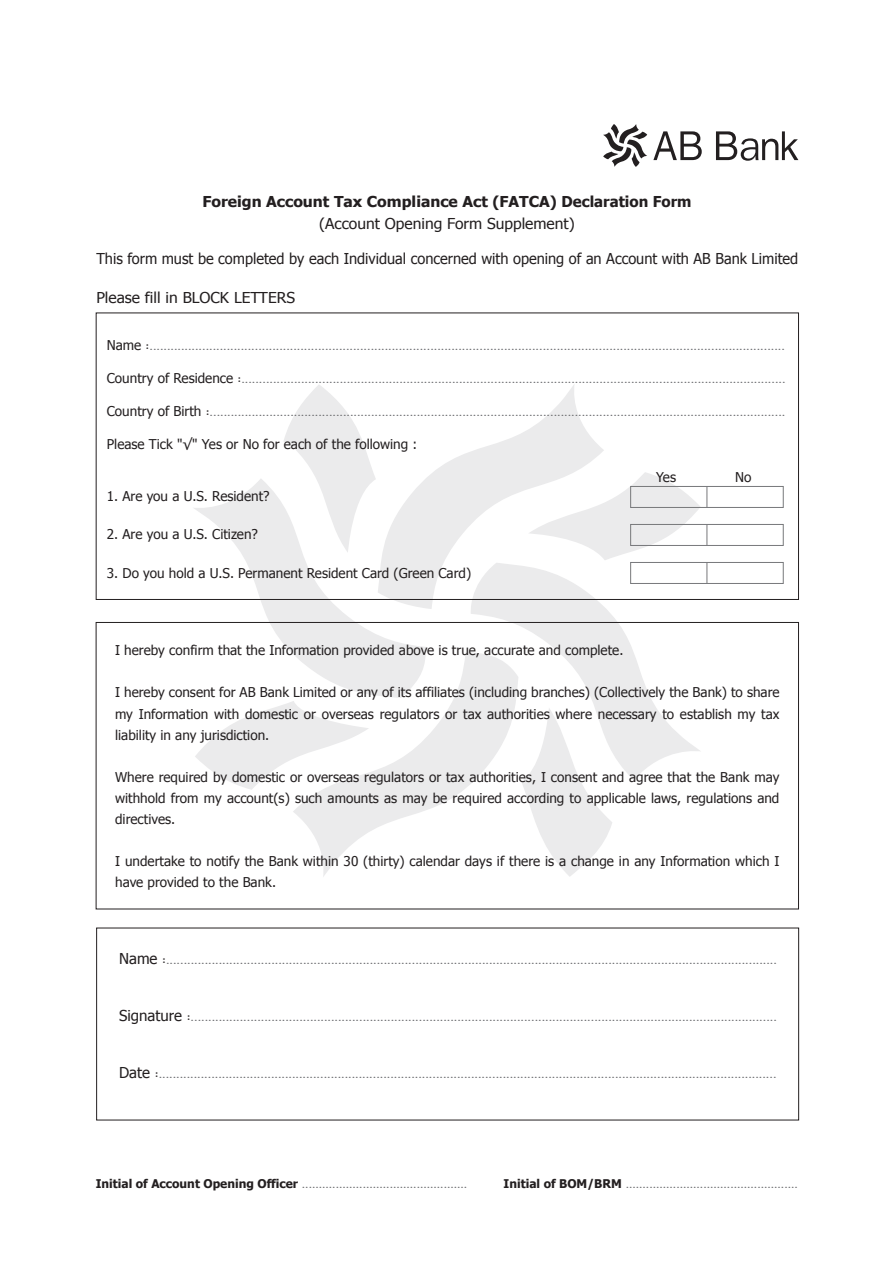
<style>
.page{position:relative;width:893px;height:1263px;background:#fff}
.page>*{position:absolute;margin:0;border:0;box-sizing:border-box;transform-origin:0 0}
.t1{font:15px "Tahoma";color:#231f20}
.t2{font:15px "Tahoma";color:#231f20;scale:1.04 1}
.t3{font:700 15px "Tahoma";color:#231f20;scale:1.04 1}
.t4{font:13.5px "Sutonny MJ";color:#6d6e71;scale:1.04 1}
.t5{font:13.5px/21px "Tahoma";color:#231f20;text-align:justify}
.t6{font:13.5px "Sutonny MJ";color:#6d6e71}
.s1{font-family:"Tahoma";color:#231f20}
.s2{color:#231f20}
.s3{font-family:"Tahoma";font-size:15px;color:#231f20}
.s4{font-family:"Tahoma";font-weight:700;font-size:12px;color:#231f20}
</style>
<div class="page">
<svg style="left:471px;top:607px;width:229px;height:173px"></svg>
<svg style="left:521px;top:707px;width:91px;height:170px"></svg>
<svg style="left:284px;top:385px;width:91px;height:93px"></svg>
<svg style="left:195px;top:701px;width:98px;height:89px"></svg>
<svg style="left:194px;top:478px;width:233px;height:176px"></svg>
<svg style="left:293px;top:652px;width:225px;height:225px"></svg>
<svg style="left:378px;top:385px;width:226px;height:224px"></svg>
<svg style="left:653px;top:131px;width:49px;height:29px"></svg>
<svg style="left:716px;top:131px;width:82px;height:30px"></svg>
<svg style="left:603px;top:124px;width:44px;height:43px"></svg>
<div style="left:630px;top:486px;width:154px;height:22px;border:1px solid #77787b"></div>
<div style="left:630px;top:524px;width:154px;height:22px;border:1px solid #77787b"></div>
<div style="left:630px;top:562px;width:154px;height:22px;border:1px solid #77787b"></div>
<svg style="left:528px;top:472px;width:179px;height:111px"></svg>
<p class="t3" style="left:202px;top:191px;width:472px">Foreign Account Tax Compliance Act (FATCA) Declaration Form</p>
<p class="t2" style="left:319px;top:214px;width:247px">(Account Opening Form Supplement)</p>
<p class="t1" style="left:96px;top:249px;width:703px">This form must be completed by each Individual concerned with opening of an Account with AB Bank Limited</p>
<p class="t2" style="left:96px;top:288px;width:193px">Please fill in BLOCK LETTERS</p>
<p class="t4" style="left:107px;top:338px;width:653px"><span class="s1">Name</span> <span class="s2">:</span>.....................................................................................................................................................................................</p>
<p class="t4" style="left:107px;top:371px;width:654px"><span class="s1">Country of Residence</span> <span class="s2">:</span>...........................................................................................................................................................</p>
<p class="t4" style="left:107px;top:404px;width:654px"><span class="s1">Country of Birth</span> <span class="s2">:</span>....................................................................................................................................................................</p>
<p class="t5" style="left:107px;top:433px;width:312px">Please Tick "√" Yes or No for each of the following :</p>
<p class="t5" style="left:656px;top:466px;width:21px">Yes</p>
<p class="t5" style="left:735px;top:466px;width:18px">No</p>
<p class="t5" style="left:107px;top:485px;width:164px">1. Are you a U.S. Resident?</p>
<p class="t5" style="left:107px;top:523px;width:153px">2. Are you a U.S. Citizen?</p>
<p class="t5" style="left:107px;top:562px;width:366px">3. Do you hold a U.S. Permanent Resident Card (Green Card)</p>
<p class="t5" style="left:115px;top:639px;width:510px">I hereby confirm that the Information provided above is true, accurate and complete.</p>
<p class="t5" style="left:115px;top:681px;width:666px">I hereby consent for AB Bank Limited or any of its affiliates (including branches) (Collectively the Bank) to share my Information with domestic or overseas regulators or tax authorities where necessary to establish my tax liability in any jurisdiction.</p>
<p class="t5" style="left:115px;top:765px;width:666px">Where required by domestic or overseas regulators or tax authorities, I consent and agree that the Bank may withhold from my account(s) such amounts as may be required according to applicable laws, regulations and directives.</p>
<p class="t5" style="left:115px;top:849px;width:666px">I undertake to notify the Bank within 30 (thirty) calendar days if there is a change in any Information which I have provided to the Bank.</p>
<p class="t4" style="left:119px;top:952px;width:634px"><span class="s3">Name</span> <span class="s2">:</span>..............................................................................................................................................................................</p>
<p class="t4" style="left:119px;top:1009px;width:634px"><span class="s3">Signature</span> <span class="s2">:</span>.......................................................................................................................................................................</p>
<p class="t4" style="left:119px;top:1066px;width:634px"><span class="s3">Date</span> <span class="s2">:</span>................................................................................................................................................................................</p>
<p class="t6" style="left:96px;top:1176px;width:373px"><span class="s4">Initial of Account Opening Officer</span> .................................................</p>
<p class="t6" style="left:504px;top:1176px;width:296px"><span class="s4">Initial of BOM/BRM</span> ...................................................</p>
</div>
